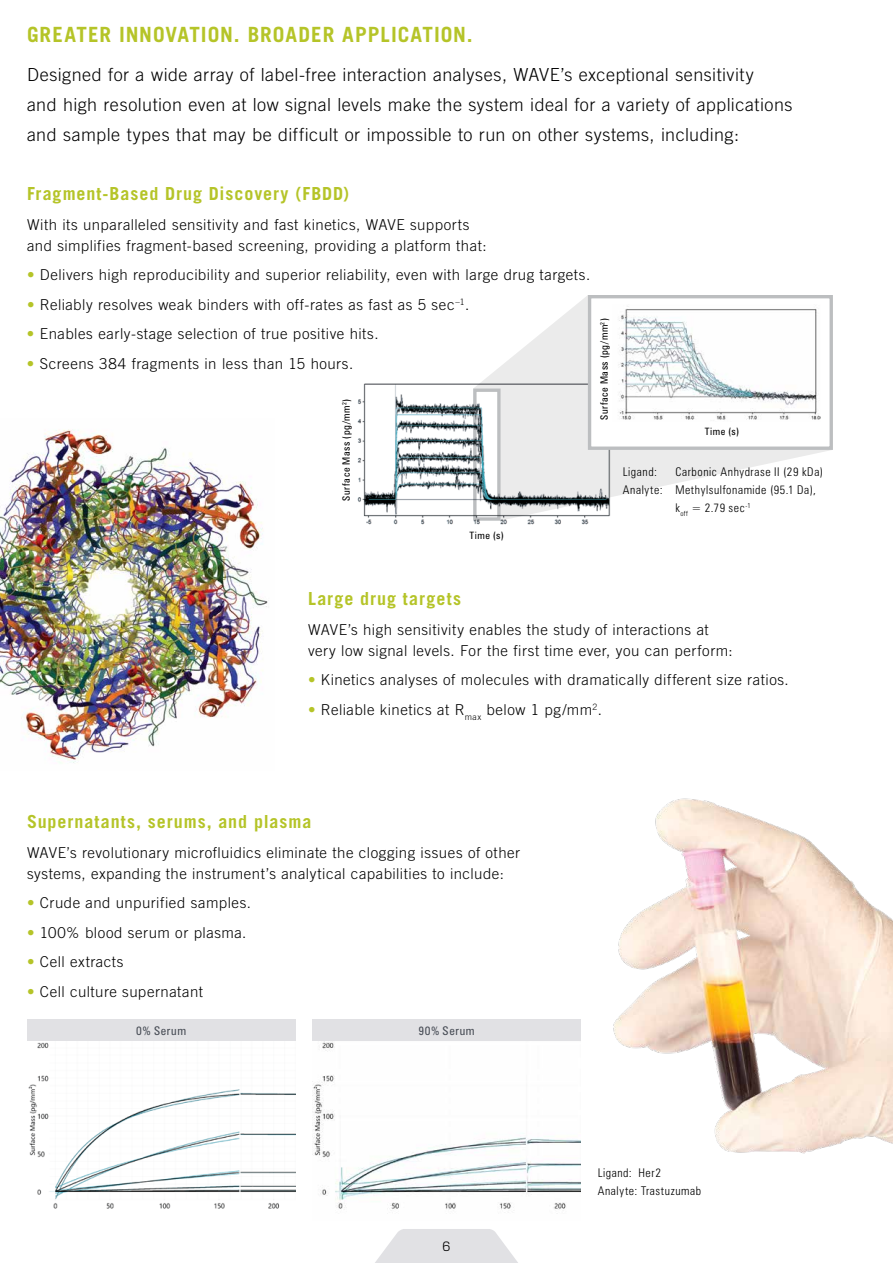
<style>
.page{position:relative;width:893px;height:1263px;background:#fff}
.page>*{position:absolute;margin:0;border:0;box-sizing:border-box;transform-origin:0 0}
.t1{font:700 21px "Trade Gothic LT Std";letter-spacing:.045em;color:#b5c428}
.t2{font:300 18px/30px "Trade Gothic LT Std";letter-spacing:.025em;color:#000}
.t3{font:700 18px "Trade Gothic LT Std";letter-spacing:.05em;color:#b5c428}
.t4{font:300 15px/21px "Trade Gothic LT Std";letter-spacing:.035em;color:#000}
.t5{font:13.5px "Manifold CF";color:#000}
.t6{font:300 condensed 12px/18px "Zurich BT";letter-spacing:.05em;color:#000}
.t7{font:condensed 12px "Zurich BT";letter-spacing:.05em;color:#474c55}
.t8{font:condensed 10.2px "Zurich BT";letter-spacing:.055em;color:#000}
.s1{color:#b5c428}
</style>
<div class="page">
<svg style="left:375px;top:1229px;width:143px;height:34px"></svg>
<img style="left:613px;top:798px;width:280px;height:356px">
<img style="left:0;top:429px;width:269px;height:334px">
<img style="left:357px;top:383px;width:232px;height:142px">
<svg style="left:472px;top:387px;width:30px;height:135px"></svg>
<svg style="left:473px;top:295px;width:360px;height:226px"></svg>
<img style="left:27px;top:1040px;width:268px;height:169px">
<img style="left:312px;top:1040px;width:269px;height:170px">
<div style="left:27px;top:1019px;width:268px;height:21px;background:#e1e1e4"></div>
<div style="left:312px;top:1019px;width:269px;height:21px;background:#e1e1e4"></div>
<h1 class="t1" style="left:27px;top:22px;width:447px">GREATER INNOVATION. BROADER APPLICATION.</h1>
<p class="t2" style="left:27px;top:59px;width:767px">Designed for a wide array of label-free interaction analyses, WAVE’s exceptional sensitivity<br>and high resolution even at low signal levels make the system ideal for a variety of applications and sample types that may be difficult or impossible to run on other systems, including:</p>
<p class="t3" style="left:27px;top:183px;width:324px">Fragment-Based Drug Discovery (FBDD)</p>
<p class="t4" style="left:27px;top:214px;width:461px">With its unparalleled sensitivity and fast kinetics, WAVE supports and simplifies fragment-based screening, providing a platform that:</p>
<p class="t4" style="left:27px;top:264px;width:565px"><span class="s1">•</span> Delivers high reproducibility and superior reliability, even with large drug targets.</p>
<p class="t4" style="left:27px;top:294px;width:444px"><span class="s1">•</span> Reliably resolves weak binders with off-rates as fast as 5 sec<sup>–1</sup>.</p>
<p class="t4" style="left:27px;top:323px;width:353px"><span class="s1">•</span> Enables early-stage selection of true positive hits.</p>
<p class="t4" style="left:27px;top:353px;width:328px"><span class="s1">•</span> Screens 384 fragments in less than 15 hours.</p>
<p class="t8" style="left:340px;top:501px;width:103px;rotate:-90deg">Surface Mass (pg/mm<sup>2</sup>)</p>
<p class="t8" style="left:469px;top:529px;width:36px">Time (s)</p>
<p class="t8" style="left:598px;top:420px;width:103px;rotate:-90deg">Surface Mass (pg/mm<sup>2</sup>)</p>
<p class="t8" style="left:705px;top:425px;width:36px">Time (s)</p>
<p class="t6" style="left:623px;top:463px;width:36px">Ligand:</p>
<p class="t6" style="left:675px;top:463px;width:149px">Carbonic Anhydrase II (29 kDa)</p>
<p class="t6" style="left:623px;top:481px;width:195px">Analyte: Methylsulfonamide (95.1 Da),</p>
<p class="t6" style="left:675px;top:499px;width:77px">k<sub>off</sub> = 2.79 sec<sup>-1</sup></p>
<p class="t3" style="left:308px;top:588px;width:154px">Large drug targets</p>
<p class="t4" style="left:308px;top:619px;width:426px">WAVE’s high sensitivity enables the study of interactions at very low signal levels. For the first time ever, you can perform:</p>
<p class="t4" style="left:308px;top:669px;width:482px"><span class="s1">•</span> Kinetics analyses of molecules with dramatically different size ratios.</p>
<p class="t4" style="left:308px;top:699px;width:295px"><span class="s1">•</span> Reliable kinetics at R<sub>max</sub> below 1 pg/mm<sup>2</sup>.</p>
<p class="t3" style="left:27px;top:811px;width:286px">Supernatants, serums, and plasma</p>
<p class="t4" style="left:27px;top:842px;width:495px">WAVE’s revolutionary microfluidics eliminate the clogging issues of other systems, expanding the instrument’s analytical capabilities to include:</p>
<p class="t4" style="left:27px;top:892px;width:226px"><span class="s1">•</span> Crude and unpurified samples.</p>
<p class="t4" style="left:27px;top:922px;width:221px"><span class="s1">•</span> 100% blood serum or plasma.</p>
<p class="t4" style="left:27px;top:951px;width:98px"><span class="s1">•</span> Cell extracts</p>
<p class="t4" style="left:27px;top:981px;width:178px"><span class="s1">•</span> Cell culture supernatant</p>
<p class="t7" style="left:136px;top:1023px;width:51px">0% Serum</p>
<p class="t7" style="left:418px;top:1023px;width:58px">90% Serum</p>
<p class="t5" style="left:442px;top:1239px;width:9px">6</p>
<p class="t6" style="left:598px;top:1164px;width:105px">Ligand: Her2<br>Analyte: Trastuzumab</p>
</div>
